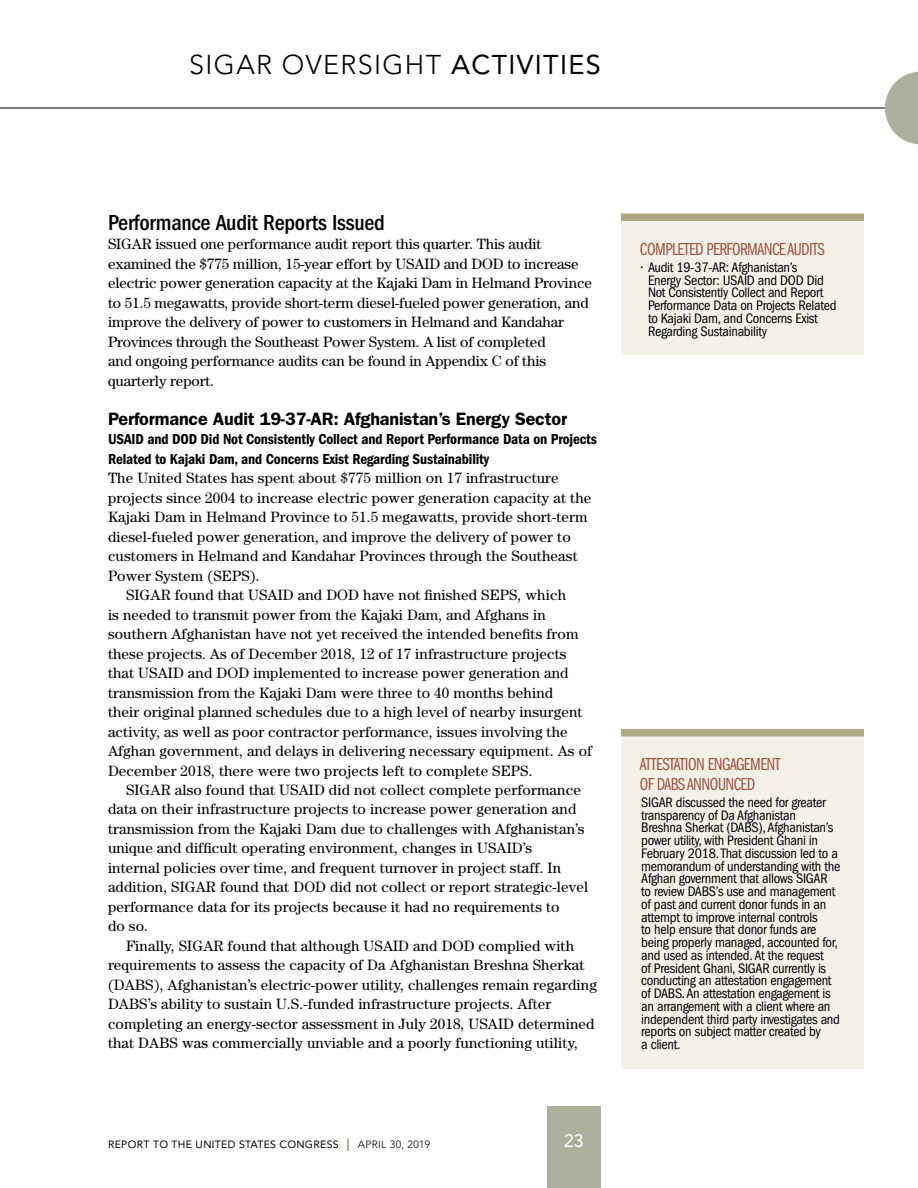
<style>
.page{position:relative;width:918px;height:1188px;background:#fff}
.page>*{position:absolute;margin:0;border:0;box-sizing:border-box;transform-origin:0 0}
.t1{font:300 27px "Avenir LT Std";letter-spacing:.05em;color:#000}
.t2{font:500 condensed 22.5px "ITC Franklin Gothic Std";letter-spacing:-.01em;color:#000}
.t3{font:18px/19.5px "ITC Franklin Gothic Std Bk Cp";letter-spacing:-.03em;color:#a05344}
.t4{font:600 18px "ITC Franklin Gothic Std";letter-spacing:-.01em;color:#000}
.t5{font:18px "Avenir LT Std";color:#fff}
.t6{font:15px/19.5px "Century Std";letter-spacing:.01em;color:#000}
.t7{font:15px/19.5px "ITC Franklin Gothic Std Dm Cd";letter-spacing:-.01em;color:#000}
.t8{font:condensed 14.25px/12.8px "ITC Franklin Gothic Std";letter-spacing:-.02em;color:#000}
.t9{font:10.5px "Avenir LT Std";letter-spacing:.03em;color:#000}
.s1{font-weight:400}
.s2{font-size:18px;color:#8f987e}
.s3{font-weight:300}
</style>
<div class="page">
<hr style="left:0;top:108px;width:918px;height:1px;background:#000">
<div style="left:547px;top:1107px;width:54px;height:81px;background:#abb09d"></div>
<svg style="left:885px;top:72px;width:33px;height:72px"></svg>
<div style="left:621px;top:729px;width:243px;height:339px;background:#f4f1e9"></div>
<div style="left:621px;top:729px;width:243px;height:7px;background:#afa885"></div>
<div style="left:621px;top:214px;width:243px;height:141px;background:#f4f1e9"></div>
<div style="left:621px;top:214px;width:243px;height:7px;background:#afa885"></div>
<h1 class="t1" style="left:189px;top:49px;width:413px">SIGAR OVERSIGHT <span class="s1">ACTIVITIES</span></h1>
<h2 class="t2" style="left:108px;top:209px;width:278px">Performance Audit Reports Issued</h2>
<p class="t6" style="left:108px;top:234px;width:485px">SIGAR issued one performance audit report this quarter. This audit examined the $775 million, 15-year effort by USAID and DOD to increase electric power generation capacity at the Kajaki Dam in Helmand Province to 51.5 megawatts, provide short-term diesel-fueled power generation, and improve the delivery of power to customers in Helmand and Kandahar Provinces through the Southeast Power System. A list of completed<br>and ongoing performance audits can be found in Appendix C of this quarterly report.</p>
<p class="t4" style="left:108px;top:408px;width:461px">Performance Audit 19-37-AR: Afghanistan’s Energy Sector</p>
<p class="t7" style="left:108px;top:429px;width:490px">USAID and DOD Did Not Consistently Collect and Report Performance Data on Projects<br>Related to Kajaki Dam, and Concerns Exist Regarding Sustainability</p>
<p class="t6" style="left:108px;top:468px;width:452px">The United States has spent about $775 million on 17 infrastructure</p>
<p class="t6" style="left:108px;top:487px;width:485px">projects since 2004 to increase electric power generation capacity at the</p>
<p class="t6" style="left:108px;top:507px;width:481px">Kajaki Dam in Helmand Province to 51.5 megawatts, provide short-term</p>
<p class="t6" style="left:108px;top:526px;width:464px">diesel-fueled power generation, and improve the delivery of power to</p>
<p class="t6" style="left:108px;top:546px;width:471px">customers in Helmand and Kandahar Provinces through the Southeast</p>
<p class="t6" style="left:108px;top:565px;width:153px">Power System (SEPS).</p>
<p class="t6" style="left:126px;top:585px;width:442px">SIGAR found that USAID and DOD have not finished SEPS, which</p>
<p class="t6" style="left:108px;top:604px;width:439px">is needed to transmit power from the Kajaki Dam, and Afghans in</p>
<p class="t6" style="left:108px;top:624px;width:472px">southern Afghanistan have not yet received the intended benefits from</p>
<p class="t6" style="left:108px;top:643px;width:460px">these projects. As of December 2018, 12 of 17 infrastructure projects</p>
<p class="t6" style="left:108px;top:663px;width:462px">that USAID and DOD implemented to increase power generation and</p>
<p class="t6" style="left:108px;top:682px;width:447px">transmission from the Kajaki Dam were three to 40 months behind</p>
<p class="t6" style="left:108px;top:702px;width:476px">their original planned schedules due to a high level of nearby insurgent</p>
<p class="t6" style="left:108px;top:721px;width:461px">activity, as well as poor contractor performance, issues involving the</p>
<p class="t6" style="left:108px;top:741px;width:486px">Afghan government, and delays in delivering necessary equipment. As of</p>
<p class="t6" style="left:108px;top:760px;width:426px">December 2018, there were two projects left to complete SEPS.</p>
<p class="t6" style="left:126px;top:780px;width:456px">SIGAR also found that USAID did not collect complete performance</p>
<p class="t6" style="left:108px;top:799px;width:470px">data on their infrastructure projects to increase power generation and</p>
<p class="t6" style="left:108px;top:819px;width:478px">transmission from the Kajaki Dam due to challenges with Afghanistan’s</p>
<p class="t6" style="left:108px;top:838px;width:426px">unique and difficult operating environment, changes in USAID’s</p>
<p class="t6" style="left:108px;top:858px;width:455px">internal policies over time, and frequent turnover in project staff. In</p>
<p class="t6" style="left:108px;top:877px;width:482px">addition, SIGAR found that DOD did not collect or report strategic-level</p>
<p class="t6" style="left:108px;top:897px;width:453px">performance data for its projects because it had no requirements to</p>
<p class="t6" style="left:108px;top:916px;width:41px">do so.</p>
<p class="t6" style="left:126px;top:936px;width:450px">Finally, SIGAR found that although USAID and DOD complied with</p>
<p class="t6" style="left:108px;top:955px;width:478px">requirements to assess the capacity of Da Afghanistan Breshna Sherkat</p>
<p class="t6" style="left:108px;top:975px;width:490px">(DABS), Afghanistan’s electric-power utility, challenges remain regarding</p>
<p class="t6" style="left:108px;top:994px;width:445px">DABS’s ability to sustain U.S.-funded infrastructure projects. After</p>
<p class="t6" style="left:108px;top:1014px;width:488px">completing an energy-sector assessment in July 2018, USAID determined</p>
<p class="t6" style="left:108px;top:1033px;width:472px">that DABS was commercially unviable and a poorly functioning utility,</p>
<p class="t9" style="left:108px;top:1138px;width:324px">REPORT TO THE UNITED STATES CONGRESS <span class="s2">I</span> <span class="s3">APRIL 30, 2019</span></p>
<p class="t5" style="left:564px;top:1131px;width:22px">23</p>
<p class="t3" style="left:640px;top:239px;width:187px">COMPLETED PERFORMANCE AUDITS</p>
<p class="t8" style="left:648px;top:261px;width:190px;text-indent:-7px">• Audit 19-37-AR: Afghanistan’s<br>Energy Sector: USAID and DOD Did Not Consistently Collect and Report Performance Data on Projects Related to Kajaki Dam, and Concerns Exist Regarding Sustainability</p>
<p class="t3" style="left:640px;top:755px;width:142px">ATTESTATION ENGAGEMENT<br>OF DABS ANNOUNCED</p>
<p class="t8" style="left:641px;top:796px;width:201px">SIGAR discussed the need for greater transparency of Da Afghanistan Breshna Sherkat (DABS), Afghanistan’s power utility, with President Ghani in February 2018. That discussion led to a memorandum of understanding with the Afghan government that allows SIGAR to review DABS’s use and management of past and current donor funds in an attempt to improve internal controls<br>to help ensure that donor funds are being properly managed, accounted for, and used as intended. At the request<br>of President Ghani, SIGAR currently is conducting an attestation engagement of DABS. An attestation engagement is an arrangement with a client where an independent third party investigates and reports on subject matter created by<br>a client.</p>
</div>
